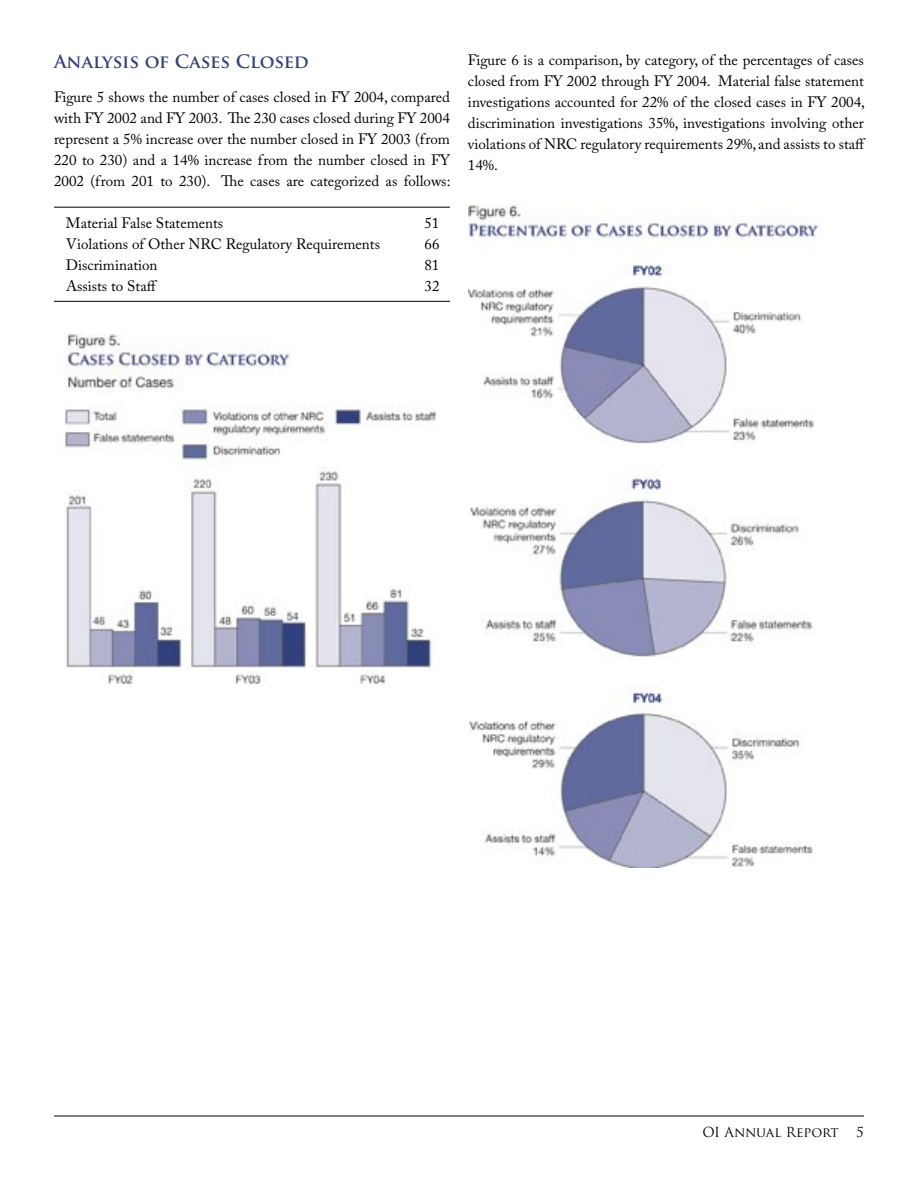
<style>
.page{position:relative;width:918px;height:1188px;background:#fff}
.page>*{position:absolute;margin:0;border:0;box-sizing:border-box;transform-origin:0 0}
.t1{font:700 18px "Trajan Pro";color:#36407c}
.t2{font:15px/21px "Adobe Caslon Pro";color:#000;text-align:justify}
.t3{font:13.5px "Trajan Pro";color:#000}
</style>
<div class="page">
<hr style="left:54px;top:1116px;width:810px;height:1px;background:#000">
<hr style="left:54px;top:207px;width:396px;height:1px;background:#000">
<hr style="left:54px;top:301px;width:396px;height:1px;background:#000">
<img style="left:64px;top:333px;width:372px;height:351px">
<img style="left:468px;top:205px;width:351px;height:662px">
<p class="t1" style="left:54px;top:50px;width:256px">Analysis of Cases Closed</p>
<p class="t2" style="left:54px;top:86px;width:398px">Figure 5 shows the number of cases closed in FY 2004, compared with FY 2002 and FY 2003. The 230 cases closed during FY 2004 represent a 5% increase over the number closed in FY 2003 (from 220 to 230) and a 14% increase from the number closed in FY 2002 (from 201 to 230). The cases are categorized as follows:</p>
<p class="t2" style="left:66px;top:212px;width:159px">Material False Statements</p>
<p class="t2" style="left:424px;top:212px;width:16px">51</p>
<p class="t2" style="left:66px;top:233px;width:316px">Violations of Other NRC Regulatory Requirements</p>
<p class="t2" style="left:425px;top:233px;width:16px">66</p>
<p class="t2" style="left:66px;top:254px;width:93px">Discrimination</p>
<p class="t2" style="left:424px;top:254px;width:16px">81</p>
<p class="t2" style="left:66px;top:275px;width:93px">Assists to Staff</p>
<p class="t2" style="left:424px;top:275px;width:16px">32</p>
<p class="t2" style="left:468px;top:49px;width:399px;text-align:left">Figure 6 is a comparison, by category, of the percentages of cases closed from FY 2002 through FY 2004. Material false statement investigations accounted for 22% of the closed cases in FY 2004, discrimination investigations 35%, investigations involving other violations of NRC regulatory requirements 29%, and assists to staff 14%.</p>
<p class="t3" style="left:702px;top:1123px;width:138px">OI Annual Report</p>
<p class="t3" style="left:856px;top:1123px;width:9px">5</p>
</div>
